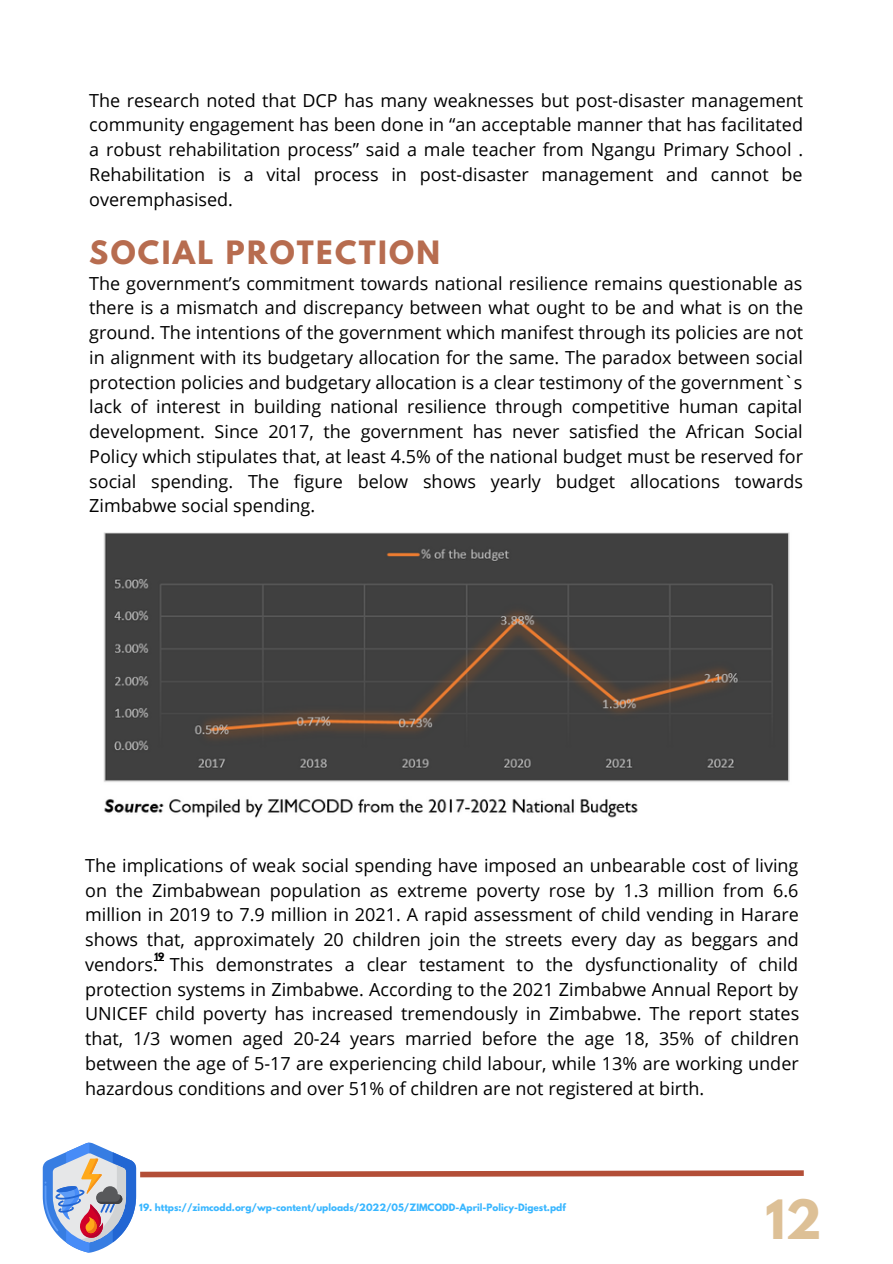
<style>
.page{position:relative;width:893px;height:1264px;background:#fff}
.page>*{position:absolute;margin:0;border:0;box-sizing:border-box;transform-origin:0 0}
.t1{font:700 48px "League Spartan";color:#ddc096}
.t2{font:700 28.5px "League Spartan";letter-spacing:.08em;color:#b76c4f}
.t3{font:18px/24.8px "Open Sans";color:#000;text-align:justify}
.t4{font:700 9px "League Spartan";color:#38b6ff}
.t5{font:700 9px "League Spartan";color:#000}
</style>
<div class="page">
<svg style="left:43px;top:1142px;width:761px;height:110px"></svg>
<img style="left:103px;top:532px;width:687px;height:286px">
<p class="t3" style="left:89px;top:87px;width:715px">The research noted that DCP has many weaknesses but post-disaster management community engagement has been done in “an acceptable manner that has facilitated a robust rehabilitation process” said a male teacher from Ngangu Primary School .<br>Rehabilitation is a vital process in post-disaster management and cannot be overemphasised.</p>
<h2 class="t2" style="left:89px;top:238px;width:352px">SOCIAL PROTECTION</h2>
<p class="t3" style="left:89px;top:270px;width:715px">The government’s commitment towards national resilience remains questionable as there is a mismatch and discrepancy between what ought to be and what is on the ground. The intentions of the government which manifest through its policies are not in alignment with its budgetary allocation for the same. The paradox between social protection policies and budgetary allocation is a clear testimony of the government`s lack of interest in building national resilience through competitive human capital development. Since 2017, the government has never satisfied the African Social Policy which stipulates that, at least 4.5% of the national budget must be reserved for social spending. The figure below shows yearly budget allocations towards Zimbabwe social spending.</p>
<p class="t3" style="left:85px;top:852px;width:715px">The implications of weak social spending have imposed an unbearable cost of living on the Zimbabwean population as extreme poverty rose by 1.3 million from 6.6 million in 2019 to 7.9 million in 2021. A rapid assessment of child vending in Harare shows that, approximately 20 children join the streets every day as beggars and vendors. This demonstrates a clear testament to the dysfunctionality of child protection systems in Zimbabwe. According to the 2021 Zimbabwe Annual Report by UNICEF child poverty has increased tremendously in Zimbabwe. The report states that, 1/3 women aged 20-24 years married before the age 18, 35% of children between the age of 5-17 are experiencing child labour, while 13% are working under hazardous conditions and over 51% of children are not registered at birth.</p>
<p class="t5" style="left:154px;top:951px;width:11px">19</p>
<p class="t4" style="left:139px;top:1203px;width:428px">19. https://zimcodd.org/wp-content/uploads/2022/05/ZIMCODD-April-Policy-Digest.pdf</p>
<h1 class="t1" style="left:765px;top:1195px;width:57px">12</h1>
</div>
